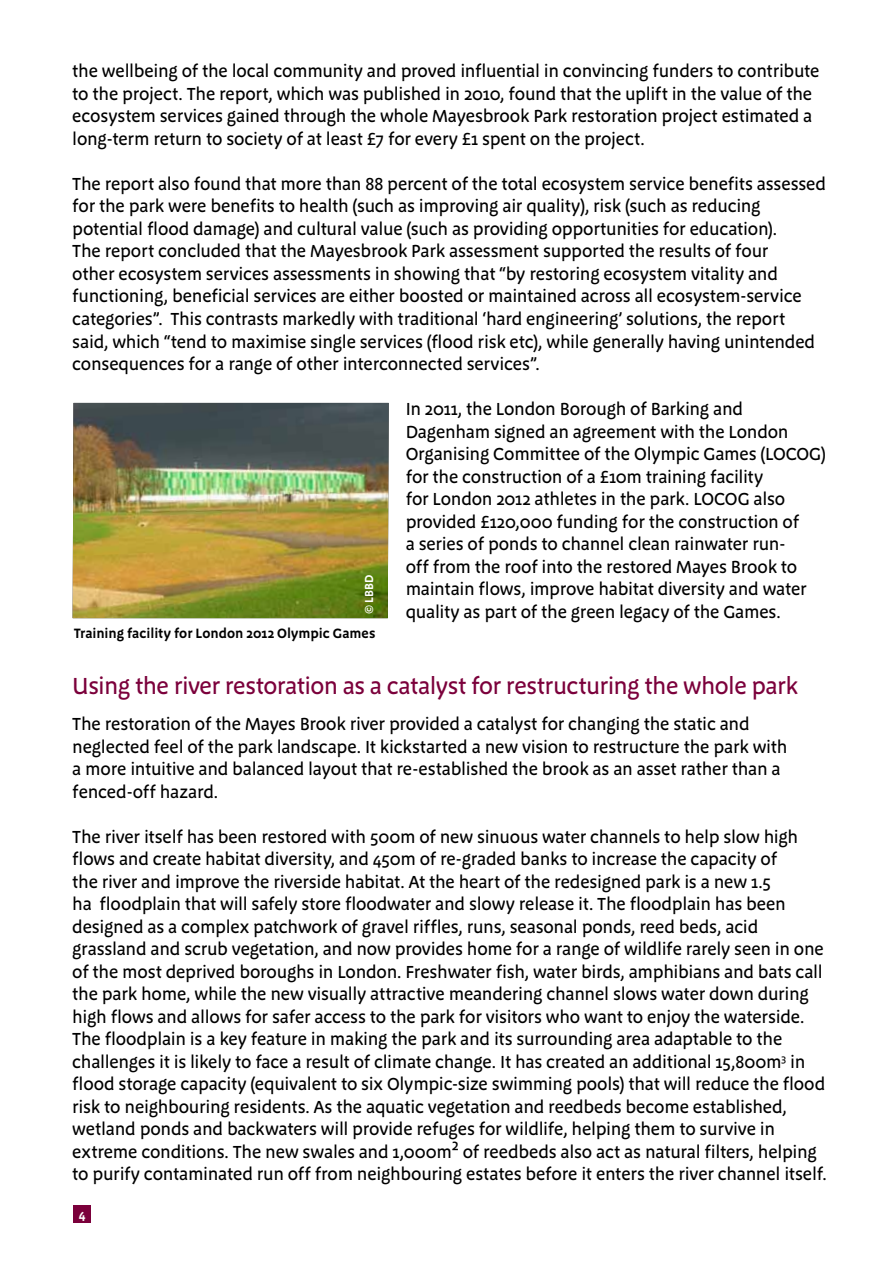
<style>
.page{position:relative;width:893px;height:1263px;background:#fff}
.page>*{position:absolute;margin:0;border:0;box-sizing:border-box;transform-origin:0 0}
.t1{font:500 24px "Megano OT";letter-spacing:-.025em;color:#7b003b}
.t2{font:500 18px/22.5px "Megano OT";letter-spacing:-.015em;color:#000}
.t3{font:600 13.95px "Megano OT";color:#000}
.t4{font:600 13.5px "Megano OT";color:#fff}
.t5{font:600 12px "Megano OT";color:#fff}
</style>
<div class="page">
<div style="left:74px;top:1205px;width:17px;height:17px;background:#7b003b"></div>
<img style="left:73px;top:403px;width:316px;height:215px">
<p class="t2" style="left:72px;top:60px;width:749px">the wellbeing of the local community and proved influential in convincing funders to contribute to the project. The report, which was published in 2010, found that the uplift in the value of the ecosystem services gained through the whole Mayesbrook Park restoration project estimated a long-term return to society of at least £7 for every £1 spent on the project.</p>
<p class="t2" style="left:72px;top:173px;width:755px">The report also found that more than 88 percent of the total ecosystem service benefits assessed for the park were benefits to health (such as improving air quality), risk (such as reducing potential flood damage) and cultural value (such as providing opportunities for education).<br>The report concluded that the Mayesbrook Park assessment supported the results of four<br>other ecosystem services assessments in showing that “by restoring ecosystem vitality and functioning, beneficial services are either boosted or maintained across all ecosystem-service categories”. This contrasts markedly with traditional ‘hard engineering’ solutions, the report<br>said, which “tend to maximise single services (flood risk etc), while generally having unintended consequences for a range of other interconnected services”.</p>
<p class="t2" style="left:406px;top:398px;width:422px">In 2011, the London Borough of Barking and Dagenham signed an agreement with the London Organising Committee of the Olympic Games (LOCOG) for the construction of a £10m training facility<br>for London 2012 athletes in the park. LOCOG also provided £120,000 funding for the construction of<br>a series of ponds to channel clean rainwater run-<br>off from the roof into the restored Mayes Brook to maintain flows, improve habitat diversity and water quality as part of the green legacy of the Games.</p>
<p class="t5" style="left:362px;top:614px;width:41px;rotate:-90deg">© LBBD</p>
<p class="t3" style="left:74px;top:625px;width:303px">Training facility for London 2012 Olympic Games</p>
<h1 class="t1" style="left:72px;top:672px;width:727px">Using the river restoration as a catalyst for restructuring the whole park</h1>
<p class="t2" style="left:72px;top:713px;width:717px">The restoration of the Mayes Brook river provided a catalyst for changing the static and neglected feel of the park landscape. It kickstarted a new vision to restructure the park with a more intuitive and balanced layout that re-established the brook as an asset rather than a fenced-off hazard.</p>
<p class="t2" style="left:72px;top:825px;width:756px">The river itself has been restored with 500m of new sinuous water channels to help slow high flows and create habitat diversity, and 450m of re-graded banks to increase the capacity of<br>the river and improve the riverside habitat. At the heart of the redesigned park is a new 1.5<br>ha floodplain that will safely store floodwater and slowy release it. The floodplain has been designed as a complex patchwork of gravel riffles, runs, seasonal ponds, reed beds, acid grassland and scrub vegetation, and now provides home for a range of wildlife rarely seen in one of the most deprived boroughs in London. Freshwater fish, water birds, amphibians and bats call the park home, while the new visually attractive meandering channel slows water down during high flows and allows for safer access to the park for visitors who want to enjoy the waterside.<br>The floodplain is a key feature in making the park and its surrounding area adaptable to the challenges it is likely to face a result of climate change. It has created an additional 15,800m<sup>3</sup> in flood storage capacity (equivalent to six Olympic-size swimming pools) that will reduce the flood risk to neighbouring residents. As the aquatic vegetation and reedbeds become established, wetland ponds and backwaters will provide refuges for wildlife, helping them to survive in extreme conditions. The new swales and 1,000m² of reedbeds also act as natural filters, helping to purify contaminated run off from neighbouring estates before it enters the river channel itself.</p>
<p class="t4" style="left:79px;top:1206px;width:8px">4</p>
</div>
